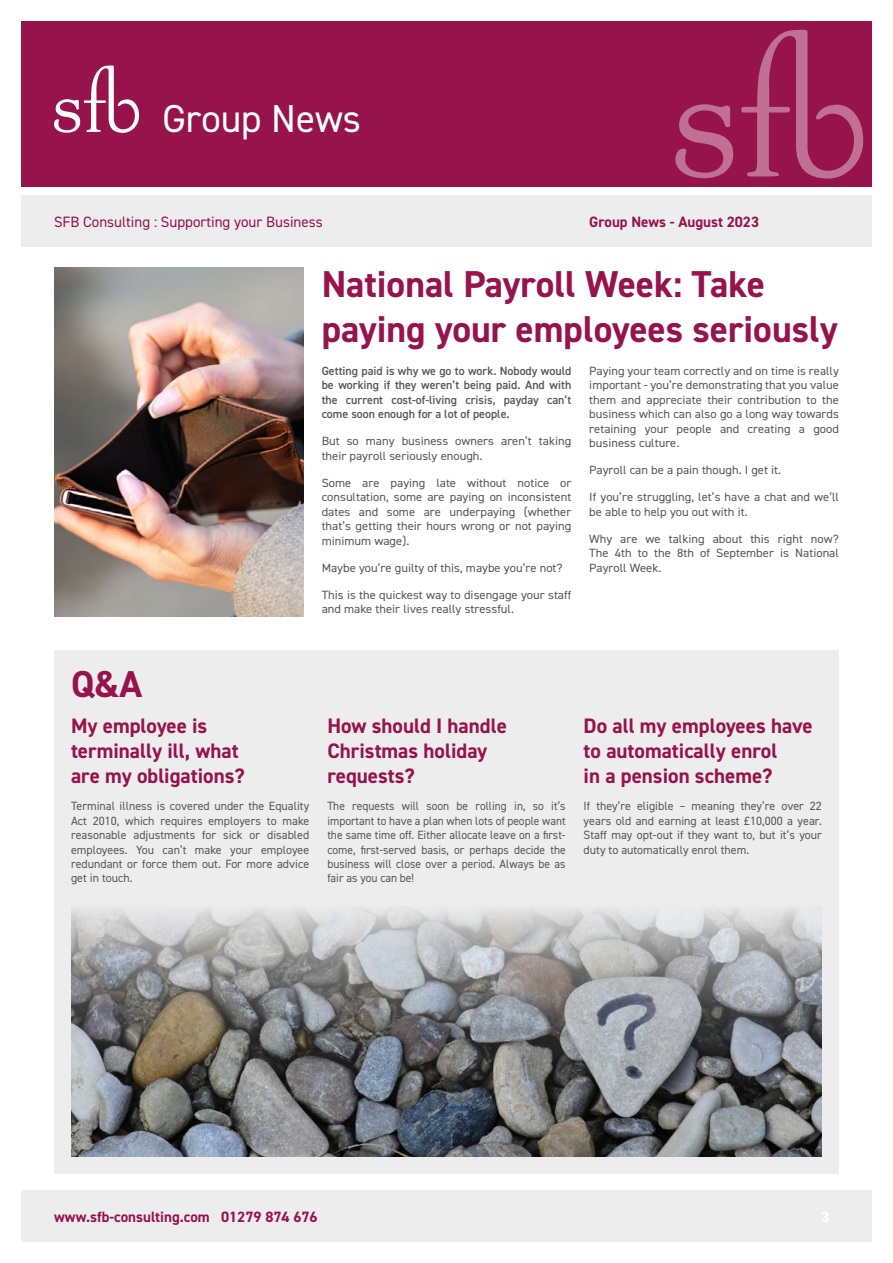
<style>
.page{position:relative;width:893px;height:1263px;background:#fff}
.page>*{position:absolute;margin:0;border:0;box-sizing:border-box;transform-origin:0 0}
.t1{font:39px "DIN2014";color:#fff}
.t2{font:700 37.5px/45px "DIN2014";color:#97134b}
.t3{font:700 21px/25.2px "DIN2014";color:#97134b}
.t4{font:700 15px "DIN2014";color:#97134b}
.t5{font:15px "DIN2014";color:#97134b}
.t6{font:12px/14.4px "DIN2014";color:#575756;scale:1.05 1}
.t7{font:12px/14.4px "DIN2014";color:#575756;text-align:justify}
.t8{font:12px/14.4px "DIN2014";color:#575756;text-align:justify;scale:.96 1}
.t9{font:600 12px/14.4px "DIN2014";color:#575756;text-align:justify}
</style>
<div class="page">
<div style="left:21px;top:21px;width:851px;height:166px;background:#97134b"></div>
<div style="left:21px;top:196px;width:851px;height:51px;background:#ededed"></div>
<div style="left:21px;top:1191px;width:851px;height:51px;background:#ededed"></div>
<svg style="left:54px;top:65px;width:85px;height:68px"></svg>
<svg style="left:675px;top:104px;width:58px;height:74px"></svg>
<svg style="left:741px;top:30px;width:122px;height:149px"></svg>
<img style="left:54px;top:268px;width:250px;height:349px">
<div style="left:54px;top:651px;width:785px;height:523px;background:#ededed"></div>
<img style="left:71px;top:908px;width:751px;height:249px">
<h1 class="t1" style="left:162px;top:94px;width:200px">Group News</h1>
<p class="t5" style="left:54px;top:212px;width:270px">SFB Consulting : Supporting your Business</p>
<p class="t4" style="left:589px;top:212px;width:171px">Group News - August 2023</p>
<h2 class="t2" style="left:322px;top:261px;width:518px">National Payroll Week: Take paying your employees seriously</h2>
<p class="t9" style="left:322px;top:363px;width:251px">Getting paid is why we go to work. Nobody would be working if they weren’t being paid. And with the current cost-of-living crisis, payday can’t come soon enough for a lot of people.</p>
<p class="t6" style="left:322px;top:434px;width:239px">But so many business owners aren’t taking their payroll seriously enough.</p>
<p class="t6" style="left:322px;top:475px;width:239px;text-align:justify">Some are paying late without notice or consultation, some are paying on inconsistent dates and some are underpaying (whether that’s getting their hours wrong or not paying minimum wage).</p>
<p class="t6" style="left:322px;top:560px;width:231px">Maybe you’re guilty of this, maybe you’re not?</p>
<p class="t6" style="left:322px;top:587px;width:239px">This is the quickest way to disengage your staff and make their lives really stressful.</p>
<p class="t6" style="left:589px;top:363px;width:239px;text-align:justify">Paying your team correctly and on time is really important - you’re demonstrating that you value them and appreciate their contribution to the business which can also go a long way towards retaining your people and creating a good business culture.</p>
<p class="t6" style="left:589px;top:463px;width:184px">Payroll can be a pain though. I get it.</p>
<p class="t6" style="left:589px;top:490px;width:239px">If you’re struggling, let’s have a chat and we’ll be able to help you out with it.</p>
<p class="t6" style="left:589px;top:531px;width:239px;text-align:justify">Why are we talking about this right now?<br>The 4th to the 8th of September is National Payroll Week.</p>
<h2 class="t2" style="left:71px;top:661px;width:73px">Q&amp;A</h2>
<h3 class="t3" style="left:71px;top:713px;width:175px">My employee is terminally ill, what are my obligations?</h3>
<p class="t7" style="left:71px;top:799px;width:240px">Terminal illness is covered under the Equality Act 2010, which requires employers to make reasonable adjustments for sick or disabled employees. You can’t make your employee redundant or force them out. For more advice get in touch.</p>
<h3 class="t3" style="left:327px;top:713px;width:181px">How should I handle<br>Christmas holiday requests?</h3>
<p class="t8" style="left:327px;top:799px;width:250px">The requests will soon be rolling in, so it’s important to have a plan when lots of people want the same time off. Either allocate leave on a first&shy;come, first-served basis, or perhaps decide the business will close over a period. Always be as fair as you can be!</p>
<h3 class="t3" style="left:584px;top:713px;width:230px">Do all my employees have to automatically enrol<br>in a pension scheme?</h3>
<p class="t7" style="left:584px;top:799px;width:240px">If they’re eligible – meaning they’re over 22 years old and earning at least £10,000 a year.<br>Staff may opt-out if they want to, but it’s your duty to automatically enrol them.</p>
<p class="t4" style="left:54px;top:1207px;width:265px">www.sfb-consulting.com 01279 874 676</p>
</div>
